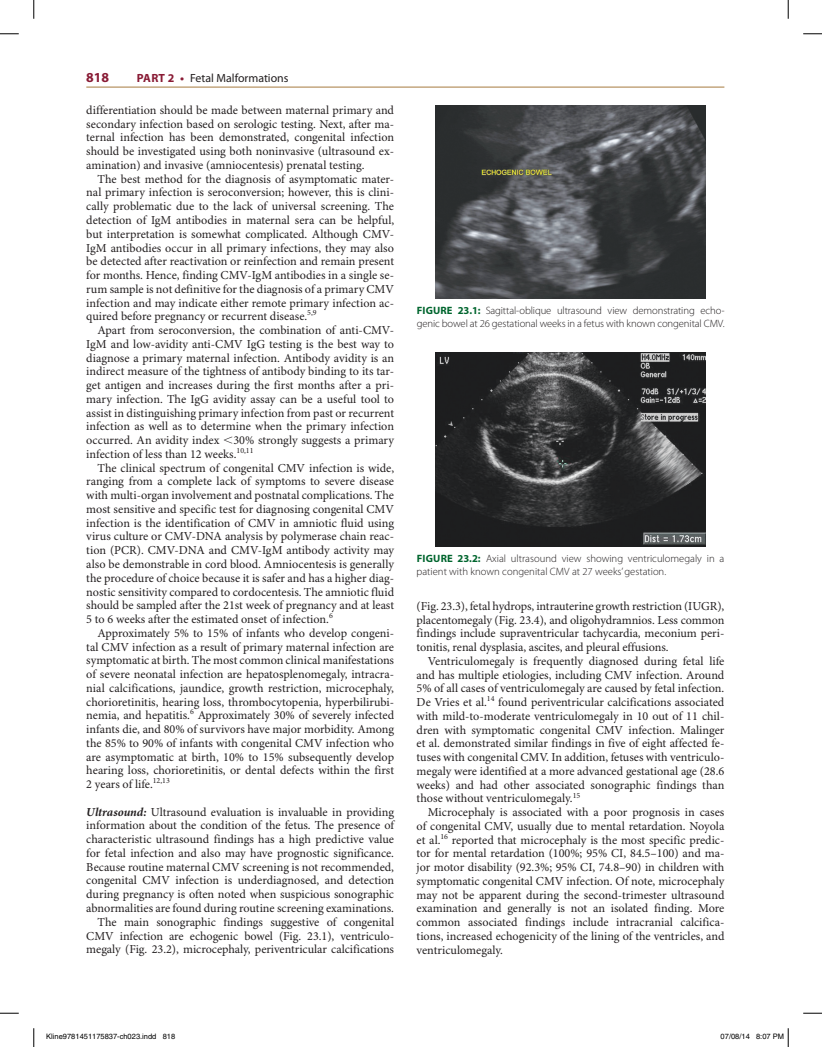
<style>
.page{position:relative;width:822px;height:1047px;background:#fff}
.page>*{position:absolute;margin:0;border:0;box-sizing:border-box;transform-origin:0 0}
.t1{font:700 13.75px "Myriad Pro";color:#891b35}
.t2{font:12.25px/13.8px "Minion Pro";letter-spacing:-.005em;color:#231f20;text-align:justify}
.t3{font:11.88px "Myriad Pro";color:#231f20}
.t4{font:300 10.62px/12.5px "Myriad Pro";letter-spacing:-.01em;color:#231f20}
.t5{font:7.5px "Helvetica";color:#000}
.s1{font-weight:700;color:#891b35}
.s2{font-weight:700;font-style:italic}
.s3{font-weight:700;color:#00652e}
</style>
<div class="page">
<hr style="left:86px;top:87px;width:638px;height:1px;background:#a67b3f">
<img style="left:435px;top:105px;width:270px;height:194px">
<img style="left:435px;top:353px;width:270px;height:193px">
<svg style="left:0;top:33px;width:19px;height:2px"></svg>
<svg style="left:803px;top:33px;width:18px;height:2px"></svg>
<svg style="left:0;top:1012px;width:19px;height:1px"></svg>
<svg style="left:803px;top:1012px;width:18px;height:1px"></svg>
<svg style="left:33px;top:0;width:2px;height:19px"></svg>
<svg style="left:33px;top:1028px;width:2px;height:18px"></svg>
<svg style="left:787px;top:0;width:1px;height:19px"></svg>
<svg style="left:787px;top:1028px;width:1px;height:18px"></svg>
<p class="t1" style="left:86px;top:69px;width:24px">818</p>
<p class="t3" style="left:137px;top:71px;width:153px"><span class="s1">PART 2 •</span> Fetal Malformations</p>
<p class="t2" style="left:86px;top:104px;width:309px">differentiation should be made between maternal primary and secondary infection based on serologic testing. Next, after ma&shy;ternal infection has been demonstrated, congenital infection should be investigated using both noninvasive (ultrasound ex&shy;amination) and invasive (amniocentesis) prenatal testing.</p>
<p class="t2" style="left:86px;top:172px;width:309px;text-indent:11px">The best method for the diagnosis of asymptomatic mater&shy;nal primary infection is seroconversion; however, this is clini&shy;cally problematic due to the lack of universal screening. The detection of IgM antibodies in maternal sera can be helpful, but interpretation is somewhat complicated. Although CMV-IgM antibodies occur in all primary infections, they may also be detected after reactivation or reinfection and remain present for months. Hence, finding CMV-IgM antibodies in a single se&shy;rum sample is not definitive for the diagnosis of a primary CMV infection and may indicate either remote primary infection ac&shy;quired before pregnancy or recurrent disease.<sup>5,9</sup></p>
<p class="t2" style="left:86px;top:324px;width:309px;text-indent:11px">Apart from seroconversion, the combination of anti-CMV-IgM and low-avidity anti-CMV IgG testing is the best way to diagnose a primary maternal infection. Antibody avidity is an indirect measure of the tightness of antibody binding to its tar&shy;get antigen and increases during the first months after a pri&shy;mary infection. The IgG avidity assay can be a useful tool to assist in distinguishing primary infection from past or recurrent infection as well as to determine when the primary infection occurred. An avidity index 30% strongly suggests a primary infection of less than 12 weeks.<sup>10,11</sup></p>
<p class="t2" style="left:86px;top:461px;width:309px;text-indent:11px">The clinical spectrum of congenital CMV infection is wide, ranging from a complete lack of symptoms to severe disease with multi-organ involvement and postnatal complications. The most sensitive and specific test for diagnosing congenital CMV infection is the identification of CMV in amniotic fluid using virus culture or CMV-DNA analysis by polymerase chain reac&shy;tion (PCR). CMV-DNA and CMV-IgM antibody activity may also be demonstrable in cord blood. Amniocentesis is generally the procedure of choice because it is safer and has a higher diag&shy;nostic sensitivity compared to cordocentesis. The amniotic fluid should be sampled after the 21st week of pregnancy and at least 5 to 6 weeks after the estimated onset of infection.<sup>6</sup></p>
<p class="t2" style="left:86px;top:626px;width:309px;text-indent:11px">Approximately 5% to 15% of infants who develop congeni&shy;tal CMV infection as a result of primary maternal infection are symptomatic at birth. The most common clinical manifestations of severe neonatal infection are hepatosplenomegaly, intracra&shy;nial calcifications, jaundice, growth restriction, microcephaly, chorioretinitis, hearing loss, thrombocytopenia, hyperbilirubi&shy;nemia, and hepatitis.<sup>6</sup> Approximately 30% of severely infected infants die, and 80% of survivors have major morbidity. Among the 85% to 90% of infants with congenital CMV infection who are asymptomatic at birth, 10% to 15% subsequently develop hearing loss, chorioretinitis, or dental defects within the first 2 years of life.<sup>12,13</sup></p>
<p class="t2" style="left:86px;top:805px;width:309px;text-align:right"><span class="s2">Ultrasound:</span> Ultrasound evaluation is invaluable in providing information about the condition of the fetus. The presence of characteristic ultrasound findings has a high predictive value for fetal infection and also may have prognostic significance.<br>Because routine maternal CMV screening is not recommended, congenital CMV infection is underdiagnosed, and detection during pregnancy is often noted when suspicious sonographic abnormalities are found during routine screening examinations.<br>The main sonographic findings suggestive of congenital CMV infection are echogenic bowel (Fig. 23.1), ventriculo&shy;megaly (Fig. 23.2), microcephaly, periventricular calcifications</p>
<p class="t4" style="left:416px;top:304px;width:309px"><span class="s3">FIGURE 23.1:</span> Sagittal-oblique ultrasound view demonstrating echo&shy;genic bowel at 26 gestational weeks in a fetus with known congenital CMV.</p>
<p class="t4" style="left:416px;top:552px;width:309px"><span class="s3">FIGURE 23.2:</span> Axial ultrasound view showing ventriculomegaly in a patient with known congenital CMV at 27 weeks’ gestation.</p>
<p class="t2" style="left:416px;top:599px;width:309px">(Fig. 23.3), fetal hydrops, intrauterine growth restriction (IUGR), placentomegaly (Fig. 23.4), and oligohydramnios. Less common findings include supraventricular tachycardia, meconium peri&shy;tonitis, renal dysplasia, ascites, and pleural effusions.</p>
<p class="t2" style="left:416px;top:654px;width:309px;text-indent:11px">Ventriculomegaly is frequently diagnosed during fetal life and has multiple etiologies, including CMV infection. Around 5% of all cases of ventriculomegaly are caused by fetal infection.<br>De Vries et al.<sup>14</sup> found periventricular calcifications associated with mild-to-moderate ventriculomegaly in 10 out of 11 chil&shy;dren with symptomatic congenital CMV infection. Malinger et al. demonstrated similar findings in five of eight affected fe&shy;tuses with congenital CMV. In addition, fetuses with ventriculo&shy;megaly were identified at a more advanced gestational age (28.6 weeks) and had other associated sonographic findings than those without ventriculomegaly.<sup>15</sup></p>
<p class="t2" style="left:416px;top:805px;width:309px;text-indent:11px">Microcephaly is associated with a poor prognosis in cases of congenital CMV, usually due to mental retardation. Noyola et al.<sup>16</sup> reported that microcephaly is the most specific predic&shy;tor for mental retardation (100%; 95% CI, 84.5–100) and ma&shy;jor motor disability (92.3%; 95% CI, 74.8–90) in children with symptomatic congenital CMV infection. Of note, microcephaly may not be apparent during the second-trimester ultrasound examination and generally is not an isolated finding. More common associated findings include intracranial calcifica&shy;tions, increased echogenicity of the lining of the ventricles, and ventriculomegaly.</p>
<p class="t5" style="left:46px;top:1032px;width:130px">Kline9781451175837-ch023.indd 818</p>
<p class="t5" style="left:720px;top:1032px;width:65px">07/08/14 8:07 PM</p>
</div>
